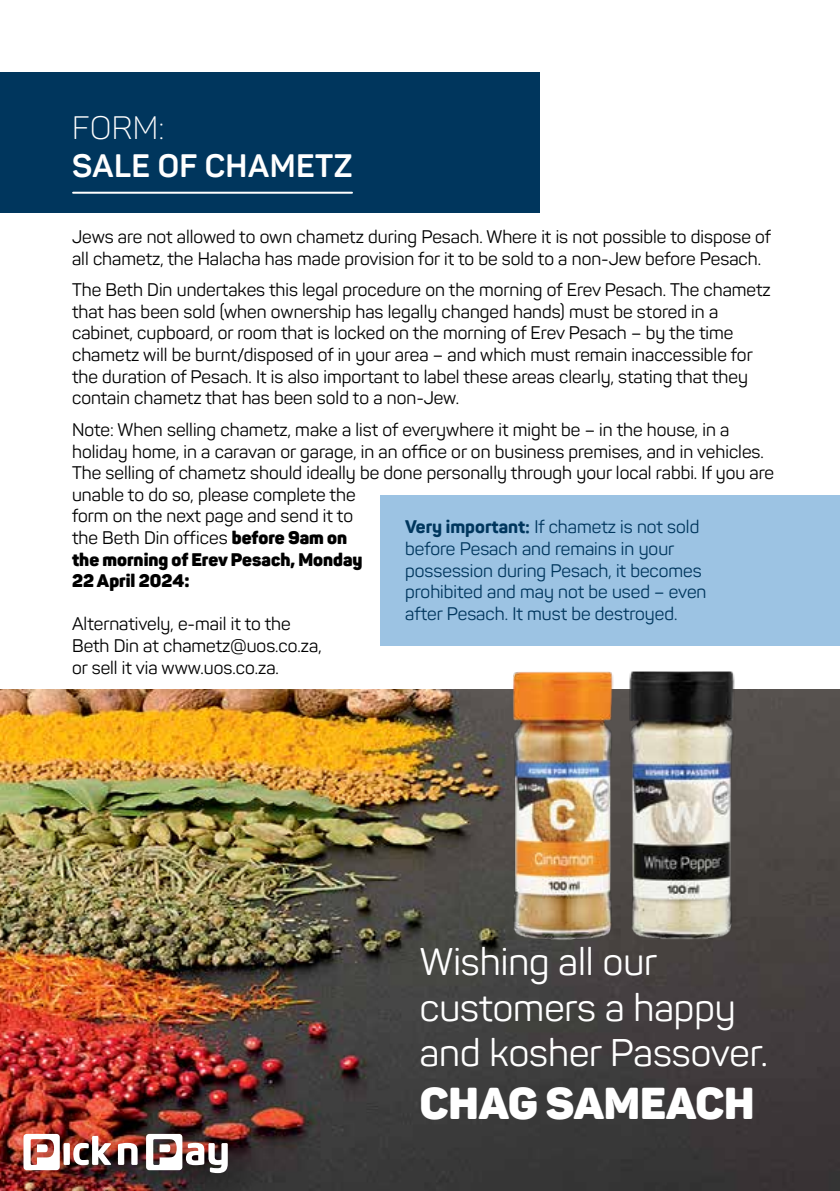
<style>
.page{position:relative;width:840px;height:1191px;background:#fff}
.page>*{position:absolute;margin:0;border:0;box-sizing:border-box;transform-origin:0 0}
.t1{font:900 44px "Panton";color:#fff}
.t2{font:38px/45.6px "Panton";color:#fff}
.t3{font:700 32px "Panton";letter-spacing:.015em;color:#fff}
.t4{font:300 32px "Panton";color:#fff}
.t5{font:18px/21.6px "Panton";color:#000}
.t6{font:18px/21.6px "Panton";color:#00365d}
.s1{font-weight:900}
.s2{font-weight:800}
</style>
<div class="page">
<div style="left:0;top:72px;width:539px;height:141px;background:#00365d"></div>
<hr style="left:73px;top:192px;width:279px;height:2px;background:#fff">
<img style="left:0;top:689px;width:839px;height:502px">
<div style="left:1px;top:1111px;width:277px;height:80px;background:#000;opacity:.75"></div>
<img style="left:23px;top:1133px;width:88px;height:37px">
<img style="left:118px;top:1133px;width:110px;height:40px">
<img style="left:623px;top:671px;width:116px;height:273px">
<img style="left:495px;top:671px;width:133px;height:271px">
<div style="left:380px;top:495px;width:459px;height:150px;background:#9cc3e3"></div>
<h3 class="t4" style="left:72px;top:108px;width:94px">FORM:</h3>
<h3 class="t3" style="left:72px;top:146px;width:282px">SALE OF CHAMETZ</h3>
<p class="t5" style="left:72px;top:226px;width:700px">Jews are not allowed to own chametz during Pesach. Where it is not possible to dispose of all chametz, the Halacha has made provision for it to be sold to a non-Jew before Pesach.</p>
<p class="t5" style="left:72px;top:279px;width:699px">The Beth Din undertakes this legal procedure on the morning of Erev Pesach. The chametz that has been sold (when ownership has legally changed hands) must be stored in a cabinet, cupboard, or room that is locked on the morning of Erev Pesach – by the time chametz will be burnt/disposed of in your area – and which must remain inaccessible for the duration of Pesach. It is also important to label these areas clearly, stating that they contain chametz that has been sold to a non-Jew.</p>
<p class="t5" style="left:72px;top:419px;width:703px">Note: When selling chametz, make a list of everywhere it might be – in the house, in a holiday home, in a caravan or garage, in an office or on business premises, and in vehicles.<br>The selling of chametz should ideally be done personally through your local rabbi. If you are unable to do so, please complete the<br>form on the next page and send it to<br>the Beth Din offices <span class="s1">before 9am on<br>the morning of Erev Pesach, Monday<br>22 April 2024:</span></p>
<p class="t5" style="left:72px;top:613px;width:251px">Alternatively, e-mail it to the<br>Beth Din at chametz@uos.co.za, or sell it via www.uos.co.za.</p>
<p class="t6" style="left:405px;top:516px;width:302px"><span class="s2">Very important:</span> If chametz is not sold before Pesach and remains in your possession during Pesach, it becomes prohibited and may not be used – even after Pesach. It must be destroyed.</p>
<h2 class="t2" style="left:419px;top:938px;width:349px">Wishing all our customers a happy and kosher Passover.</h2>
<h1 class="t1" style="left:419px;top:1075px;width:336px">CHAG SAMEACH</h1>
</div>
